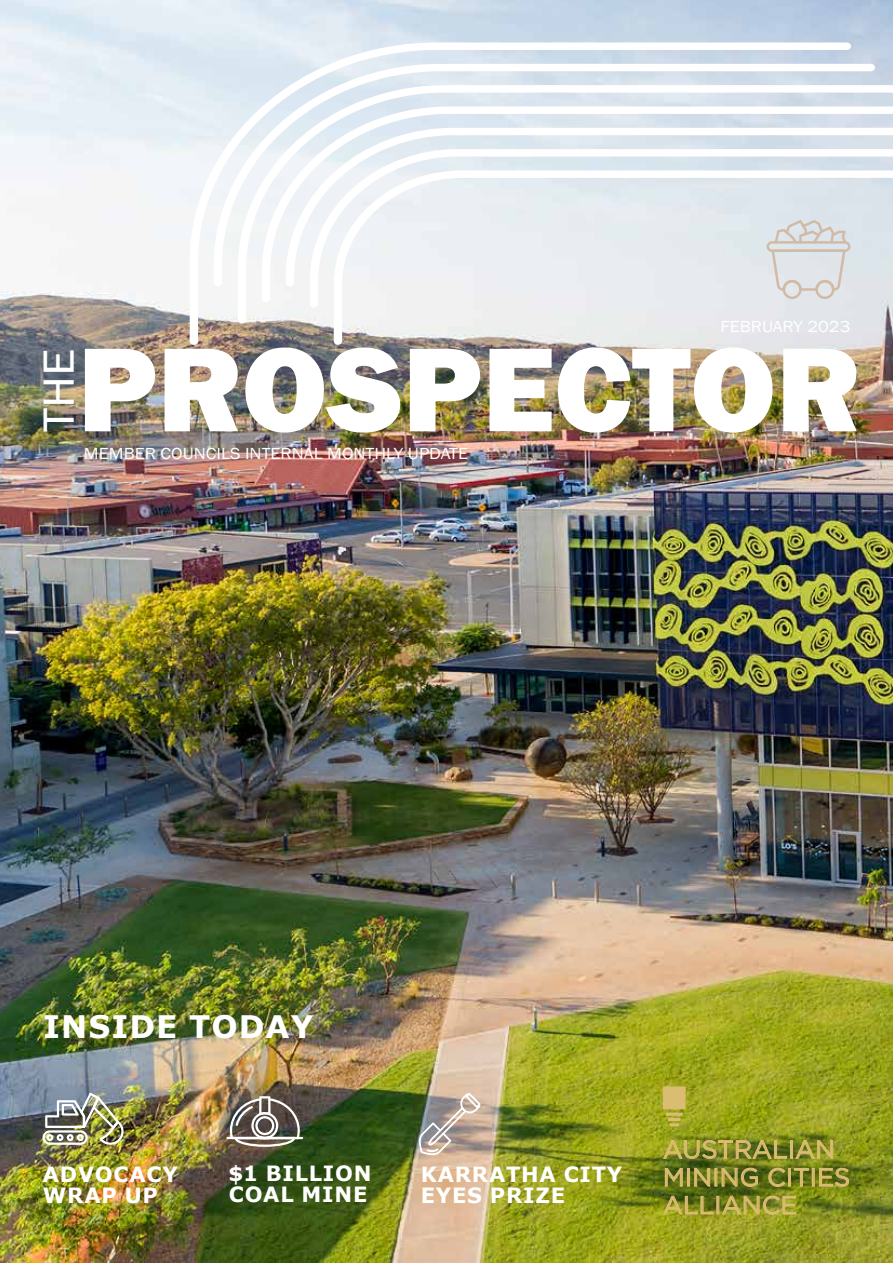
<style>
.page{position:relative;width:893px;height:1263px;background:#fff}
.page>*{position:absolute;margin:0;border:0;box-sizing:border-box;transform-origin:0 0}
.t1{font:800 123.9px "Franklin Gothic";color:#fff}
.t2{font:44.85px "Franklin Gothic";color:#fff;scale:1.11 1}
.t3{font:700 31.05px "Verdana";letter-spacing:.035em;color:#fff}
.t4{font:25.35px/27.9px "Gotham";color:#dabc72}
.t5{font:700 21px/21px "Verdana";letter-spacing:.035em;color:#fff}
.t6{font:16.5px "Franklin Gothic";color:#fff;scale:1.11 1}
</style>
<div class="page">
<img style="left:0;top:0;width:893px;height:1263px">
<svg style="left:190px;top:43px;width:661px;height:302px"></svg>
<svg style="left:214px;top:64px;width:661px;height:222px"></svg>
<svg style="left:238px;top:85px;width:655px;height:239px"></svg>
<svg style="left:262px;top:106px;width:631px;height:196px"></svg>
<svg style="left:286px;top:128px;width:607px;height:158px"></svg>
<svg style="left:310px;top:149px;width:583px;height:159px"></svg>
<svg style="left:334px;top:170px;width:559px;height:175px;fill:#e9ecef"></svg>
<div style="left:663px;top:1086px;width:23px;height:23px;background:#dabc72"></div>
<svg style="left:666px;top:1112px;width:17px;height:4px"></svg>
<svg style="left:668px;top:1118px;width:13px;height:8px"></svg>
<svg style="left:767px;top:220px;width:83px;height:79px"></svg>
<img style="left:43px;top:1093px;width:81px;height:52px">
<hr style="left:227px;top:1137px;width:76px;height:2px;background:#fff">
<svg style="left:230px;top:1096px;width:70px;height:51px"></svg>
<svg style="left:416px;top:1093px;width:65px;height:62px"></svg>
<p class="t6" style="left:720px;top:317px;width:118px">FEBRUARY 2023</p>
<h2 class="t2" style="left:31px;top:432px;width:77px;rotate:-90deg">THE</h2>
<h1 class="t1" style="left:78px;top:309px;width:785px">PROSPECTOR</h1>
<p class="t6" style="left:84px;top:443px;width:348px">MEMBER COUNCILS INTERNAL MONTHLY UPDATE</p>
<h3 class="t3" style="left:43px;top:1005px;width:272px">INSIDE TODAY</h3>
<p class="t5" style="left:43px;top:1163px;width:136px">ADVOCACY<br>WRAP UP</p>
<p class="t5" style="left:228px;top:1162px;width:145px">$1 BILLION<br>COAL MINE</p>
<p class="t5" style="left:421px;top:1163px;width:203px">KARRATHA CITY<br>EYES PRIZE</p>
<p class="t4" style="left:663px;top:1135px;width:189px">AUSTRALIAN<br>MINING CITIES<br>ALLIANCE</p>
</div>
